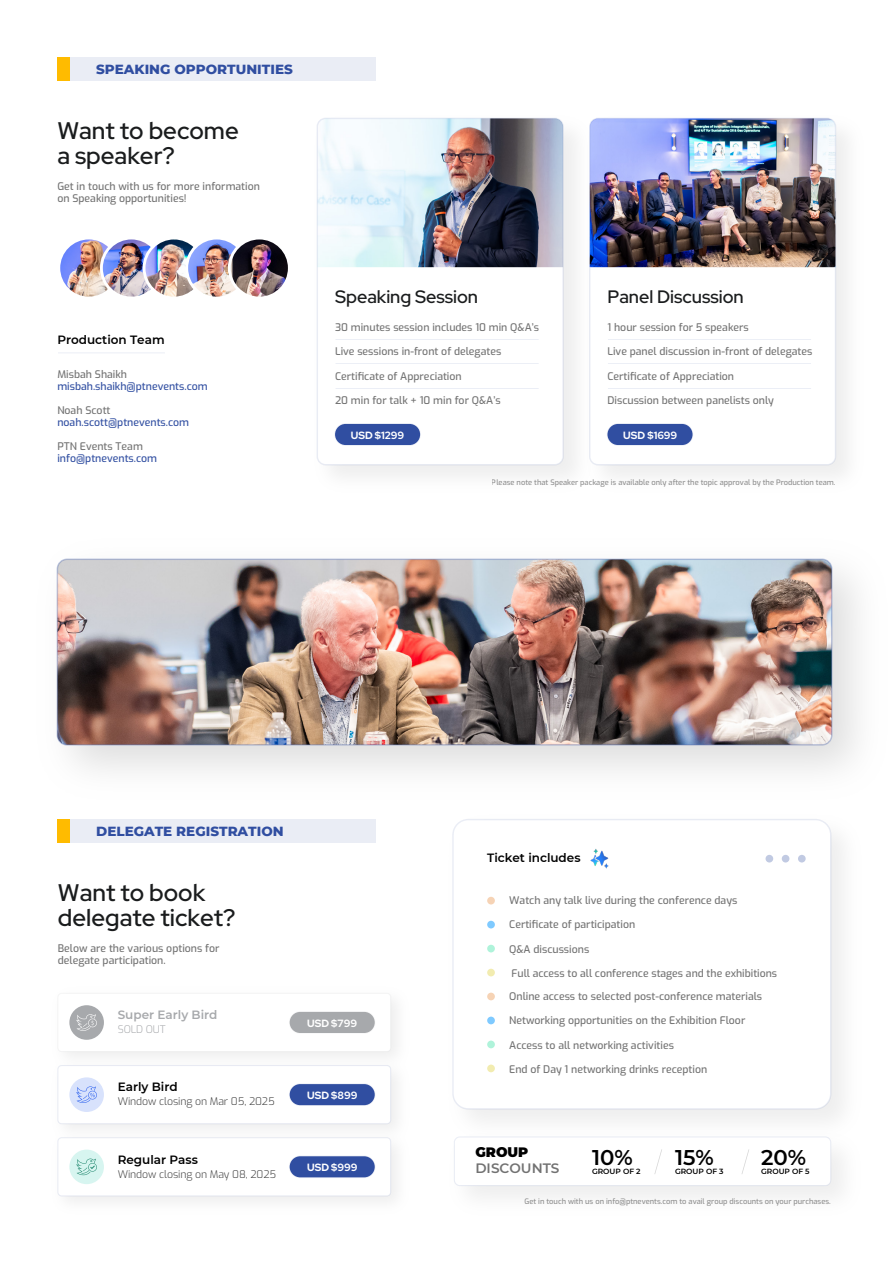
<style>
.page{position:relative;width:893px;height:1263px;background:#fff}
.page>*{position:absolute;margin:0;border:0;box-sizing:border-box;transform-origin:0 0}
.t1{font:500 24px/25.5px "Red Hat Display";color:#1a1c1d}
.t2{font:600 21.3px "Montserrat";color:#000}
.t3{font:500 18px "Red Hat Display";color:#1a1c1d}
.t4{font:600 13.65px "Montserrat";color:#727272}
.t5{font:900 13.65px "Montserrat";color:#000}
.t6{font:800 13.5px "Montserrat";color:#304ea1}
.t7{font:600 12px "Montserrat";color:#000}
.t8{font:600 12px "Montserrat";color:#a7a9ac}
.t9{font:500 10.5px/12px "Exo";color:#727272}
.t10{font:500 10.5px "Exo";color:#304ea1}
.t11{font:300 10.5px "Exo";letter-spacing:-.01em;color:#3d3d3d}
.t12{font:700 10.5px "Red Hat Display";color:#fff}
.t13{font:300 10.5px "Exo";letter-spacing:-.01em;color:#a7a9ac}
.t14{font:500 7.5px "Exo";color:#727272}
.t15{font:600 7.5px "Montserrat";color:#000}
</style>
<div class="page">
<img style="left:56px;top:566px;width:803px;height:205px">
<img style="left:57px;top:561px;width:775px;height:184px">
<div style="left:57px;top:558px;width:775px;height:187px;border:2px solid #304ea1;border-radius:10px"></div>
<img style="left:60px;top:239px;width:57px;height:58px;border-radius:29px">
<div style="left:100px;top:237px;width:63px;height:62px;background:#fff;border-radius:50%"></div>
<img style="left:103px;top:239px;width:57px;height:58px;border-radius:29px">
<div style="left:143px;top:237px;width:62px;height:62px;background:#fff;border-radius:50%"></div>
<img style="left:145px;top:239px;width:58px;height:58px;border-radius:29px">
<div style="left:185px;top:237px;width:63px;height:62px;background:#fff;border-radius:50%"></div>
<img style="left:188px;top:239px;width:57px;height:58px;border-radius:29px">
<div style="left:228px;top:237px;width:63px;height:62px;background:#fff;border-radius:50%"></div>
<img style="left:231px;top:239px;width:57px;height:58px;border-radius:29px">
<img style="left:317px;top:118px;width:246px;height:149px">
<div style="left:335px;top:424px;width:85px;height:21px;background:#304ea1;border-radius:11px"></div>
<div style="left:334px;top:423px;width:87px;height:23px;border:2px solid #304ea1;border-radius:11px"></div>
<hr style="left:335px;top:339px;width:204px;height:1px;background:#304ea1">
<hr style="left:335px;top:363px;width:204px;height:1px;background:#304ea1">
<hr style="left:335px;top:388px;width:204px;height:1px;background:#304ea1">
<div style="left:317px;top:118px;width:247px;height:347px;border:2px solid #304ea1;border-radius:8px"></div>
<div style="left:590px;top:118px;width:245px;height:347px;background:#fff;border-radius:8px"></div>
<img style="left:590px;top:118px;width:245px;height:149px">
<div style="left:607px;top:424px;width:85px;height:21px;background:#304ea1;border-radius:11px"></div>
<div style="left:607px;top:423px;width:86px;height:23px;border:2px solid #304ea1;border-radius:11px"></div>
<hr style="left:608px;top:339px;width:203px;height:1px;background:#304ea1">
<hr style="left:608px;top:363px;width:203px;height:1px;background:#304ea1">
<hr style="left:608px;top:388px;width:203px;height:1px;background:#304ea1">
<div style="left:589px;top:118px;width:247px;height:347px;border:2px solid #304ea1;border-radius:8px"></div>
<div style="left:65px;top:57px;width:311px;height:24px;background:#eaedf5"></div>
<div style="left:57px;top:57px;width:13px;height:24px;background:#fb0"></div>
<hr style="left:58px;top:352px;width:107px;height:1px;background:#304ea1">
<div style="left:65px;top:819px;width:311px;height:24px;background:#eaedf5"></div>
<div style="left:57px;top:819px;width:13px;height:24px;background:#fb0"></div>
<div style="left:57px;top:1065px;width:334px;height:59px;border:1px solid #304ea1;border-radius:4px"></div>
<div style="left:69px;top:1077px;width:35px;height:35px;background:#d8e2fc;border-radius:50%"></div>
<div style="left:290px;top:1084px;width:85px;height:21px;background:#304ea1;border-radius:11px"></div>
<div style="left:289px;top:1083px;width:86px;height:23px;border:2px solid #304ea1;border-radius:11px"></div>
<svg style="left:76px;top:1086px;width:21px;height:17px"></svg>
<div style="left:57px;top:1137px;width:334px;height:59px;border:1px solid #304ea1;border-radius:4px"></div>
<div style="left:69px;top:1149px;width:35px;height:35px;background:#d7f5f0;border-radius:50%"></div>
<div style="left:290px;top:1156px;width:85px;height:21px;background:#304ea1;border-radius:11px"></div>
<div style="left:289px;top:1155px;width:86px;height:23px;border:2px solid #304ea1;border-radius:11px"></div>
<svg style="left:76px;top:1158px;width:21px;height:17px"></svg>
<div style="left:57px;top:993px;width:334px;height:59px;border:1px solid #a7a9ac;border-radius:4px"></div>
<div style="left:69px;top:1005px;width:35px;height:35px;background:#a7a9ac;border-radius:50%"></div>
<div style="left:290px;top:1012px;width:85px;height:21px;background:#a7a9ac;border-radius:11px"></div>
<div style="left:289px;top:1011px;width:86px;height:23px;border:2px solid #a7a9ac;border-radius:11px"></div>
<svg style="left:76px;top:1014px;width:21px;height:17px"></svg>
<img style="left:455px;top:820px;width:387px;height:300px">
<div style="left:453px;top:819px;width:378px;height:290px;background:#fff;border-radius:15px"></div>
<div style="left:452px;top:819px;width:379px;height:290px;border:2px solid #304ea1;border-radius:15px"></div>
<div style="left:487px;top:897px;width:8px;height:7px;background:#f6d3b5;border-radius:50%"></div>
<div style="left:487px;top:921px;width:8px;height:7px;background:#7fcaff;border-radius:50%"></div>
<div style="left:487px;top:945px;width:8px;height:7px;background:#aff3da;border-radius:50%"></div>
<div style="left:487px;top:969px;width:8px;height:7px;background:#f2ecb0;border-radius:50%"></div>
<div style="left:487px;top:993px;width:8px;height:7px;background:#f6d3b5;border-radius:50%"></div>
<div style="left:487px;top:1017px;width:8px;height:7px;background:#7fcaff;border-radius:50%"></div>
<div style="left:487px;top:1040px;width:8px;height:8px;background:#aff3da;border-radius:50%"></div>
<div style="left:487px;top:1064px;width:8px;height:8px;background:#f2ecb0;border-radius:50%"></div>
<div style="left:765px;top:855px;width:8px;height:7px;background:#c1cae2;border-radius:50%"></div>
<div style="left:782px;top:855px;width:7px;height:7px;background:#c1cae2;border-radius:50%"></div>
<div style="left:798px;top:855px;width:8px;height:7px;background:#c1cae2;border-radius:50%"></div>
<img style="left:590px;top:849px;width:19px;height:20px">
<div style="left:454px;top:1136px;width:377px;height:50px;border:1px solid #304ea1;border-radius:5px"></div>
<svg style="left:654px;top:1149px;width:8px;height:25px"></svg>
<svg style="left:741px;top:1149px;width:8px;height:25px"></svg>
<p class="t6" style="left:96px;top:60px;width:198px">SPEAKING OPPORTUNITIES</p>
<h1 class="t1" style="left:57px;top:117px;width:183px">Want to become a speaker?</h1>
<p class="t9" style="left:57px;top:180px;width:204px">Get in touch with us for more information on Speaking opportunities!</p>
<p class="t7" style="left:57px;top:331px;width:109px">Production Team</p>
<p class="t9" style="left:57px;top:367px;width:71px">Misbah Shaikh</p>
<p class="t10" style="left:57px;top:378px;width:152px">misbah.shaikh@ptnevents.com</p>
<p class="t9" style="left:57px;top:403px;width:55px">Noah Scott</p>
<p class="t10" style="left:57px;top:414px;width:133px">noah.scott@ptnevents.com</p>
<p class="t9" style="left:57px;top:439px;width:87px">PTN Events Team</p>
<p class="t10" style="left:57px;top:450px;width:101px">info@ptnevents.com</p>
<h3 class="t3" style="left:335px;top:285px;width:145px">Speaking Session</h3>
<h3 class="t3" style="left:607px;top:285px;width:138px">Panel Discussion</h3>
<p class="t9" style="left:335px;top:321px;width:206px">30 minutes session includes 10 min Q&amp;A’s</p>
<p class="t9" style="left:335px;top:345px;width:168px">Live sessions in-front of delegates</p>
<p class="t9" style="left:335px;top:370px;width:128px">Certificate of Appreciation</p>
<p class="t9" style="left:335px;top:394px;width:167px">20 min for talk + 10 min for Q&amp;A’s</p>
<p class="t9" style="left:607px;top:321px;width:143px">1 hour session for 5 speakers</p>
<p class="t9" style="left:607px;top:345px;width:206px">Live panel discussion in-front of delegates</p>
<p class="t9" style="left:607px;top:370px;width:128px">Certificate of Appreciation</p>
<p class="t9" style="left:607px;top:394px;width:168px">Discussion between panelists only</p>
<p class="t12" style="left:351px;top:428px;width:55px">USD $1299</p>
<p class="t12" style="left:623px;top:428px;width:55px">USD $1699</p>
<p class="t14" style="left:492px;top:476px;width:345px">Please note that Speaker package is available only after the topic approval by the Production team.</p>
<p class="t6" style="left:96px;top:822px;width:189px">DELEGATE REGISTRATION</p>
<h1 class="t1" style="left:58px;top:879px;width:179px">Want to book delegate ticket?</h1>
<p class="t9" style="left:58px;top:942px;width:163px">Below are the various options for delegate participation.</p>
<p class="t8" style="left:118px;top:1006px;width:101px">Super Early Bird</p>
<p class="t13" style="left:118px;top:1022px;width:50px">SOLD OUT</p>
<p class="t7" style="left:118px;top:1078px;width:61px">Early Bird</p>
<p class="t11" style="left:118px;top:1094px;width:159px">Window closing on Mar 05, 2025</p>
<p class="t7" style="left:118px;top:1151px;width:82px">Regular Pass</p>
<p class="t11" style="left:118px;top:1166px;width:160px">Window closing on May 08, 2025</p>
<p class="t12" style="left:307px;top:1016px;width:52px">USD $799</p>
<p class="t12" style="left:307px;top:1088px;width:52px">USD $899</p>
<p class="t12" style="left:307px;top:1160px;width:52px">USD $999</p>
<p class="t7" style="left:487px;top:849px;width:95px">Ticket includes</p>
<p class="t9" style="left:509px;top:893px;width:230px">Watch any talk live during the conference days</p>
<p class="t9" style="left:509px;top:917px;width:128px">Certificate of participation</p>
<p class="t9" style="left:509px;top:942px;width:82px">Q&amp;A discussions</p>
<p class="t9" style="left:512px;top:966px;width:267px">Full access to all conference stages and the exhibitions</p>
<p class="t9" style="left:509px;top:990px;width:254px">Online access to selected post-conference materials</p>
<p class="t9" style="left:509px;top:1014px;width:238px">Networking opportunities on the Exhibition Floor</p>
<p class="t9" style="left:509px;top:1039px;width:166px">Access to all networking activities</p>
<p class="t9" style="left:509px;top:1063px;width:200px">End of Day 1 networking drinks reception</p>
<h3 class="t5" style="left:475px;top:1142px;width:54px">GROUP</h3>
<h3 class="t4" style="left:475px;top:1158px;width:86px">DISCOUNTS</h3>
<p class="t14" style="left:524px;top:1195px;width:308px">Get in touch with us on info@ptnevents.com to avail group discounts on your purchases.</p>
<h2 class="t2" style="left:592px;top:1142px;width:42px">10%</h2>
<p class="t15" style="left:592px;top:1166px;width:50px">GROUP OF 2</p>
<h2 class="t2" style="left:761px;top:1142px;width:47px">20%</h2>
<p class="t15" style="left:761px;top:1166px;width:50px">GROUP OF 5</p>
<h2 class="t2" style="left:675px;top:1142px;width:40px">15%</h2>
<p class="t15" style="left:675px;top:1166px;width:50px">GROUP OF 3</p>
</div>
